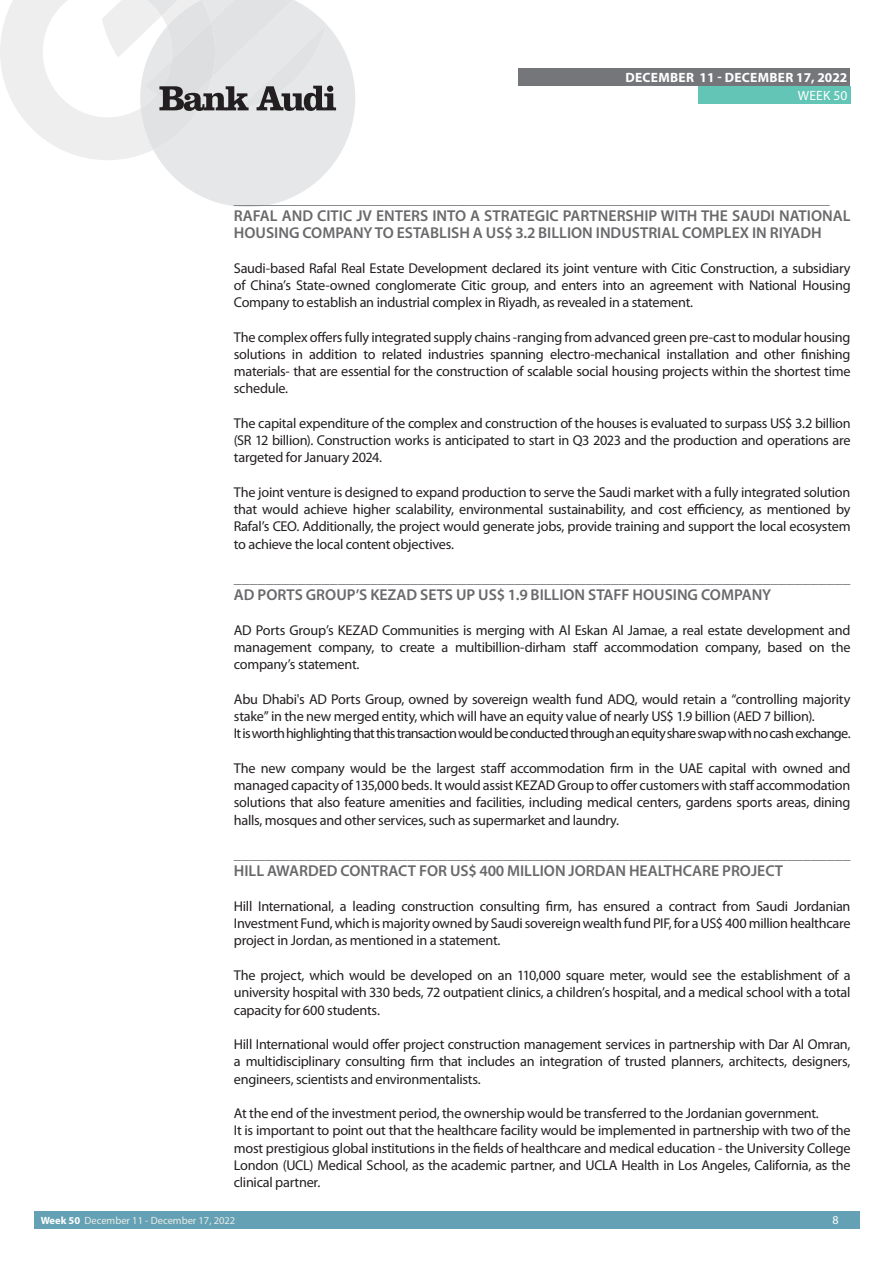
<style>
.page{position:relative;width:893px;height:1263px;background:#fff}
.page>*{position:absolute;margin:0;border:0;box-sizing:border-box;transform-origin:0 0}
.t1{font:15.9px "Myriad Pro";color:#707276}
.t2{font:600 15.75px/17.2px "Myriad Pro";color:#69696c}
.t3{font:15.6px "Myriad Pro";color:#707276}
.t4{font:14.25px/17.2px "Myriad Pro";letter-spacing:-.02em;color:#231f20;text-align:justify}
.t5{font:700 13.5px "Myriad Pro";letter-spacing:.02em;color:#fff}
.t6{font:13.5px "Myriad Pro";letter-spacing:.02em;color:#fff}
.t7{font:12px "Myriad Pro";color:#fff}
.t8{font:10.5px "Myriad Pro";color:#ecece9}
.s1{font-weight:700;color:#fff}
</style>
<div class="page">
<div style="left:35px;top:1212px;width:825px;height:17px;background:#65a1b4"></div>
<div style="left:519px;top:68px;width:331px;height:17px;background:#757679"></div>
<div style="left:698px;top:86px;width:152px;height:17px;background:#62c5b6"></div>
<svg style="left:0;top:0;width:355px;height:207px"></svg>
<p class="t5" style="left:625px;top:68px;width:223px">DECEMBER 11 - DECEMBER 17, 2022</p>
<p class="t6" style="left:798px;top:87px;width:51px">WEEK 50</p>
<p class="t1" style="left:234px;top:188px;width:597px">______________________________________________________________________________</p>
<p class="t2" style="left:234px;top:207px;width:618px">RAFAL AND CITIC JV ENTERS INTO A STRATEGIC PARTNERSHIP WITH THE SAUDI NATIONAL<br>HOUSING COMPANY TO ESTABLISH A US$ 3.2 BILLION INDUSTRIAL COMPLEX IN RIYADH</p>
<p class="t4" style="left:234px;top:259px;width:618px">Saudi-based Rafal Real Estate Development declared its joint venture with Citic Construction, a subsidiary of China’s State-owned conglomerate Citic group, and enters into an agreement with National Housing Company to establish an industrial complex in Riyadh, as revealed in a statement.</p>
<p class="t4" style="left:234px;top:328px;width:618px">The complex offers fully integrated supply chains -ranging from advanced green pre-cast to modular housing solutions in addition to related industries spanning electro-mechanical installation and other finishing materials- that are essential for the construction of scalable social housing projects within the shortest time schedule.</p>
<p class="t4" style="left:234px;top:414px;width:618px">The capital expenditure of the complex and construction of the houses is evaluated to surpass US$ 3.2 billion (SR 12 billion). Construction works is anticipated to start in Q3 2023 and the production and operations are targeted for January 2024.</p>
<p class="t4" style="left:234px;top:483px;width:618px">The joint venture is designed to expand production to serve the Saudi market with a fully integrated solution that would achieve higher scalability, environmental sustainability, and cost efficiency, as mentioned by Rafal’s CEO. Additionally, the project would generate jobs, provide training and support the local ecosystem to achieve the local content objectives.</p>
<p class="t1" style="left:234px;top:568px;width:618px">_____________________________________________________________________________</p>
<p class="t2" style="left:234px;top:586px;width:539px">AD PORTS GROUP’S KEZAD SETS UP US$ 1.9 BILLION STAFF HOUSING COMPANY</p>
<p class="t4" style="left:234px;top:621px;width:618px">AD Ports Group’s KEZAD Communities is merging with Al Eskan Al Jamae, a real estate development and management company, to create a multibillion-dirham staff accommodation company, based on the company’s statement.</p>
<p class="t4" style="left:234px;top:690px;width:618px;text-align:left">Abu Dhabi's AD Ports Group, owned by sovereign wealth fund ADQ, would retain a “controlling majority stake” in the new merged entity, which will have an equity value of nearly US$ 1.9 billion (AED 7 billion).<br>It is worth highlighting that this transaction would be conducted through an equity share swap with no cash exchange.</p>
<p class="t4" style="left:234px;top:759px;width:618px">The new company would be the largest staff accommodation firm in the UAE capital with owned and managed capacity of 135,000 beds. It would assist KEZAD Group to offer customers with staff accommodation solutions that also feature amenities and facilities, including medical centers, gardens sports areas, dining halls, mosques and other services, such as supermarket and laundry.</p>
<p class="t3" style="left:234px;top:844px;width:618px">______________________________________________________________________________</p>
<p class="t2" style="left:234px;top:862px;width:551px">HILL AWARDED CONTRACT FOR US$ 400 MILLION JORDAN HEALTHCARE PROJECT</p>
<p class="t4" style="left:234px;top:897px;width:618px">Hill International, a leading construction consulting firm, has ensured a contract from Saudi Jordanian Investment Fund, which is majority owned by Saudi sovereign wealth fund PIF, for a US$ 400 million healthcare project in Jordan, as mentioned in a statement.</p>
<p class="t4" style="left:234px;top:966px;width:618px">The project, which would be developed on an 110,000 square meter, would see the establishment of a university hospital with 330 beds, 72 outpatient clinics, a children’s hospital, and a medical school with a total capacity for 600 students.</p>
<p class="t4" style="left:234px;top:1035px;width:618px">Hill International would offer project construction management services in partnership with Dar Al Omran, a multidisciplinary consulting firm that includes an integration of trusted planners, architects, designers, engineers, scientists and environmentalists.</p>
<p class="t4" style="left:234px;top:1104px;width:618px;text-align:left">At the end of the investment period, the ownership would be transferred to the Jordanian government.<br>It is important to point out that the healthcare facility would be implemented in partnership with two of the most prestigious global institutions in the fields of healthcare and medical education - the University College London (UCL) Medical School, as the academic partner, and UCLA Health in Los Angeles, California, as the clinical partner.</p>
<p class="t8" style="left:41px;top:1214px;width:196px"><span class="s1">Week 50</span> December 11 - December 17, 2022</p>
<p class="t7" style="left:832px;top:1213px;width:8px">8</p>
</div>
